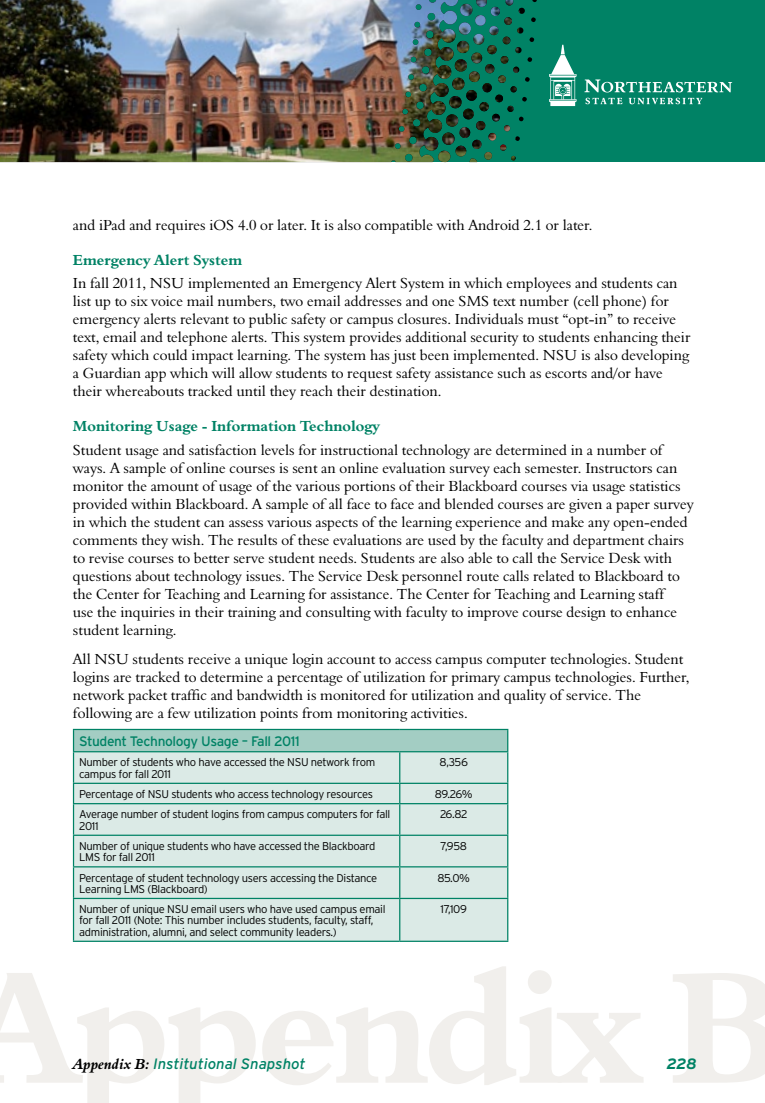
<style>
.page{position:relative;width:765px;height:1103px;background:#fff}
.page>*{position:absolute;margin:0;border:0;box-sizing:border-box;transform-origin:0 0}
.t1{font:15px/18px "Aldine 401 BT Roman A";color:#000}
.Body_Subhead{font:15px "Aldine 401 BT Bold A";color:#008265}
.t2{font:italic 15px "Interstate";color:#008265}
.t3{font:italic 700 15px "Interstate";color:#008265}
.No_Spacing_NSU_HLC_D{font:13.75px "Interstate";letter-spacing:-.03em;color:#008265}
.No_Spacing_NSU_HLC_D-2{font:300 11.25px/11.2px "Interstate";letter-spacing:-.03em;color:#000}
.s1{font-family:"Aldine 401 BT Bold Italic A";font-style:normal;color:#000}
</style>
<div class="page">
<div style="left:0;top:0;width:765px;height:162px;background:#008265"></div>
<svg style="left:502px;top:0;width:35px;height:161px"></svg>
<img style="left:0;top:0;width:502px;height:162px">
<svg style="left:549px;top:45px;width:28px;height:61px"></svg>
<svg style="left:585px;top:79px;width:147px;height:13px"></svg>
<svg style="left:586px;top:98px;width:37px;height:6px"></svg>
<svg style="left:629px;top:98px;width:73px;height:6px"></svg>
<div style="left:74px;top:729px;width:434px;height:22px;background:#a3cdc3"></div>
<div style="left:74px;top:752px;width:433px;height:188px;background:#dbeae6"></div>
<hr style="left:399px;top:752px;width:1px;height:30px;background:#008265">
<hr style="left:73px;top:782px;width:327px;height:2px;background:#008265">
<hr style="left:400px;top:782px;width:108px;height:2px;background:#008265">
<svg style="left:399px;top:784px;width:1px;height:19px"></svg>
<hr style="left:73px;top:803px;width:327px;height:1px;background:#008265">
<hr style="left:400px;top:803px;width:108px;height:1px;background:#008265">
<hr style="left:399px;top:804px;width:1px;height:30px;background:#008265">
<hr style="left:73px;top:834px;width:327px;height:2px;background:#008265">
<hr style="left:400px;top:834px;width:108px;height:2px;background:#008265">
<hr style="left:399px;top:836px;width:1px;height:30px;background:#008265">
<hr style="left:73px;top:866px;width:327px;height:1px;background:#008265">
<hr style="left:400px;top:866px;width:108px;height:1px;background:#008265">
<hr style="left:399px;top:867px;width:1px;height:30px;background:#008265">
<hr style="left:73px;top:897px;width:327px;height:2px;background:#008265">
<hr style="left:400px;top:897px;width:108px;height:2px;background:#008265">
<hr style="left:399px;top:899px;width:1px;height:41px;background:#008265">
<hr style="left:73px;top:752px;width:1px;height:30px;background:#008265">
<hr style="left:507px;top:752px;width:1px;height:30px;background:#008265">
<svg style="left:73px;top:784px;width:1px;height:19px"></svg>
<svg style="left:507px;top:784px;width:1px;height:19px"></svg>
<hr style="left:73px;top:804px;width:1px;height:30px;background:#008265">
<hr style="left:507px;top:804px;width:1px;height:30px;background:#008265">
<hr style="left:73px;top:836px;width:1px;height:30px;background:#008265">
<hr style="left:507px;top:836px;width:1px;height:30px;background:#008265">
<hr style="left:73px;top:867px;width:1px;height:30px;background:#008265">
<hr style="left:507px;top:867px;width:1px;height:30px;background:#008265">
<hr style="left:73px;top:899px;width:1px;height:41px;background:#008265">
<hr style="left:507px;top:899px;width:1px;height:41px;background:#008265">
<hr style="left:73px;top:940px;width:327px;height:1px;background:#008265">
<hr style="left:400px;top:940px;width:108px;height:1px;background:#008265">
<hr style="left:73px;top:729px;width:327px;height:1px;background:#008265">
<svg style="left:73px;top:730px;width:1px;height:21px"></svg>
<hr style="left:400px;top:729px;width:108px;height:1px;background:#008265">
<svg style="left:507px;top:730px;width:1px;height:21px"></svg>
<hr style="left:73px;top:751px;width:327px;height:1px;background:#008265">
<hr style="left:400px;top:751px;width:108px;height:1px;background:#008265">
<p class="t1" style="left:73px;top:215px;width:521px">and iPad and requires iOS 4.0 or later. It is also compatible with Android 2.1 or later.</p>
<p class="Body_Subhead" style="left:73px;top:250px;width:171px">Emergency Alert System</p>
<p class="t1" style="left:73px;top:274px;width:619px">In fall 2011, NSU implemented an Emergency Alert System in which employees and students can list up to six voice mail numbers, two email addresses and one SMS text number (cell phone) for emergency alerts relevant to public safety or campus closures. Individuals must “opt-in” to receive text, email and telephone alerts. This system provides additional security to students enhancing their safety which could impact learning. The system has just been implemented. NSU is also developing a Guardian app which will allow students to request safety assistance such as escorts and/or have their whereabouts tracked until they reach their destination.</p>
<p class="Body_Subhead" style="left:73px;top:417px;width:309px">Monitoring Usage - Information Technology</p>
<p class="t1" style="left:73px;top:440px;width:623px">Student usage and satisfaction levels for instructional technology are determined in a number of ways. A sample of online courses is sent an online evaluation survey each semester. Instructors can monitor the amount of usage of the various portions of their Blackboard courses via usage statistics provided within Blackboard. A sample of all face to face and blended courses are given a paper survey in which the student can assess various aspects of the learning experience and make any open-ended comments they wish. The results of these evaluations are used by the faculty and department chairs to revise courses to better serve student needs. Students are also able to call the Service Desk with questions about technology issues. The Service Desk personnel route calls related to Blackboard to the Center for Teaching and Learning for assistance. The Center for Teaching and Learning staff<br>use the inquiries in their training and consulting with faculty to improve course design to enhance student learning.</p>
<p class="t1" style="left:73px;top:650px;width:618px">All NSU students receive a unique login account to access campus computer technologies. Student logins are tracked to determine a percentage of utilization for primary campus technologies. Further, network packet traffic and bandwidth is monitored for utilization and quality of service. The following are a few utilization points from monitoring activities.</p>
<p class="No_Spacing_NSU_HLC_D" style="left:79px;top:733px;width:222px">Student Technology Usage – Fall 2011</p>
<p class="No_Spacing_NSU_HLC_D-2" style="left:79px;top:756px;width:298px">Number of students who have accessed the NSU network from campus for fall 2011</p>
<p class="No_Spacing_NSU_HLC_D-2" style="left:440px;top:756px;width:30px">8,356</p>
<p class="No_Spacing_NSU_HLC_D-2" style="left:79px;top:788px;width:295px">Percentage of NSU students who access technology resources</p>
<p class="No_Spacing_NSU_HLC_D-2" style="left:435px;top:788px;width:39px">89.26%</p>
<p class="No_Spacing_NSU_HLC_D-2" style="left:79px;top:808px;width:313px">Average number of student logins from campus computers for fall<br>2011</p>
<p class="No_Spacing_NSU_HLC_D-2" style="left:440px;top:808px;width:29px">26.82</p>
<p class="No_Spacing_NSU_HLC_D-2" style="left:79px;top:840px;width:298px">Number of unique students who have accessed the Blackboard<br>LMS for fall 2011</p>
<p class="No_Spacing_NSU_HLC_D-2" style="left:441px;top:840px;width:28px">7,958</p>
<p class="No_Spacing_NSU_HLC_D-2" style="left:79px;top:871px;width:300px">Percentage of student technology users accessing the Distance<br>Learning LMS (Blackboard)</p>
<p class="No_Spacing_NSU_HLC_D-2" style="left:437px;top:871px;width:34px">85.0%</p>
<p class="No_Spacing_NSU_HLC_D-2" style="left:79px;top:903px;width:308px">Number of unique NSU email users who have used campus email for fall 2011 (Note: This number includes students, faculty, staff, administration, alumni, and select community leaders.)</p>
<p class="No_Spacing_NSU_HLC_D-2" style="left:441px;top:903px;width:28px">17,109</p>
<p class="t2" style="left:73px;top:1054px;width:234px"><span class="s1">Appendix B:</span> Institutional Snapshot</p>
<p class="t3" style="left:666px;top:1054px;width:32px">228</p>
</div>
